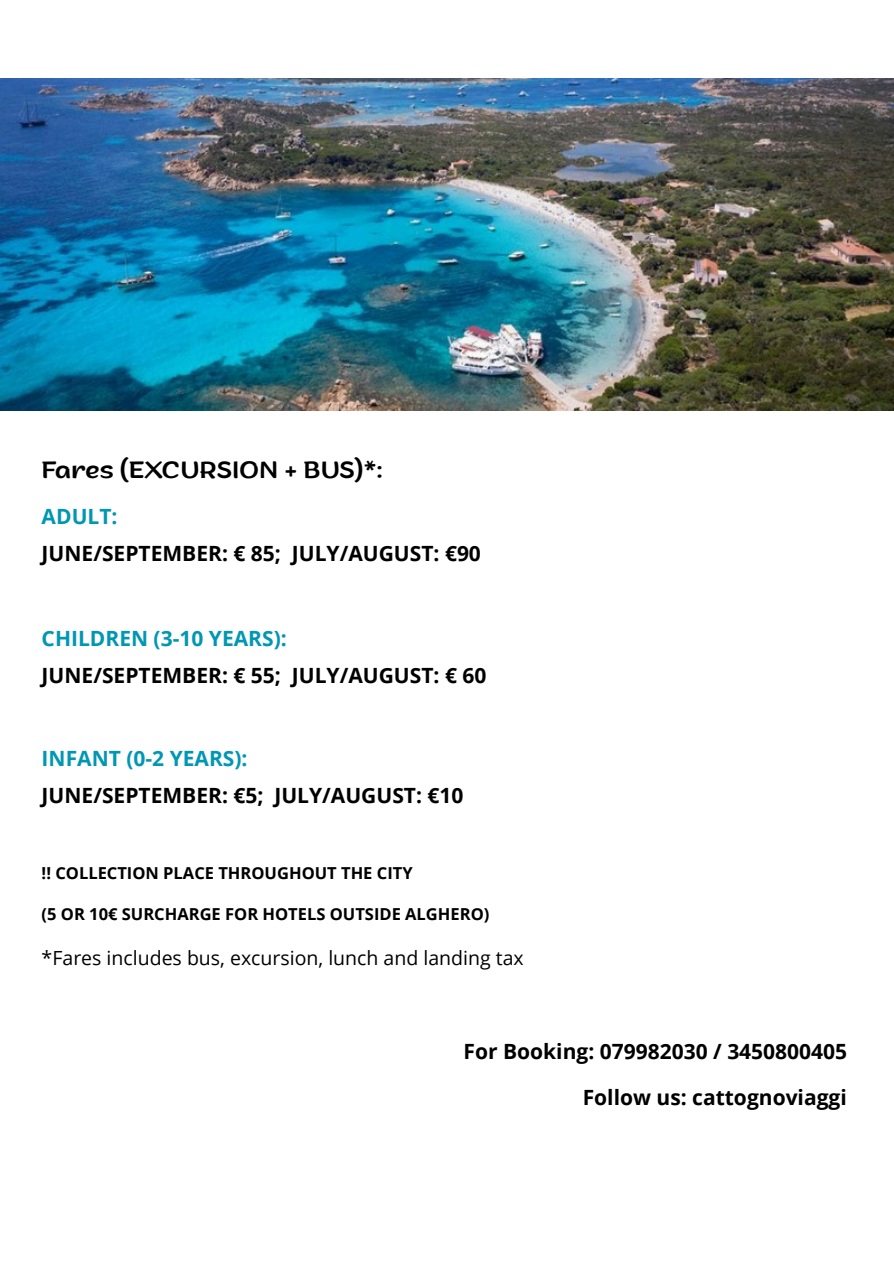
<style>
.page{position:relative;width:894px;height:1263px;background:#fff}
.page>*{position:absolute;margin:0;border:0;box-sizing:border-box;transform-origin:0 0}
.t1{font:24px "ZT Arturo";color:#000}
.t2{font:700 21px "Open Sans";color:#000}
.t3{font:700 21px "Open Sans";color:#0097b2}
.t4{font:19.5px "Open Sans";color:#000}
.t5{font:700 16.5px "Open Sans";color:#000}
</style>
<div class="page">
<img style="left:0;top:79px;width:893px;height:332px">
<h3 class="t1" style="left:42px;top:461px;width:342px">Fares (EXCURSION + BUS)*:</h3>
<h2 class="t3" style="left:42px;top:502px;width:77px">ADULT:</h2>
<h2 class="t2" style="left:42px;top:539px;width:440px">JUNE/SEPTEMBER: € 85; JULY/AUGUST: €90</h2>
<h2 class="t3" style="left:42px;top:623px;width:247px">CHILDREN (3-10 YEARS):</h2>
<h2 class="t2" style="left:42px;top:660px;width:446px">JUNE/SEPTEMBER: € 55; JULY/AUGUST: € 60</h2>
<h2 class="t3" style="left:42px;top:744px;width:207px">INFANT (0-2 YEARS):</h2>
<h2 class="t2" style="left:42px;top:781px;width:423px">JUNE/SEPTEMBER: €5; JULY/AUGUST: €10</h2>
<p class="t5" style="left:42px;top:861px;width:372px">!! COLLECTION PLACE THROUGHOUT THE CITY</p>
<p class="t5" style="left:42px;top:903px;width:449px">(5 OR 10€ SURCHARGE FOR HOTELS OUTSIDE ALGHERO)</p>
<p class="t4" style="left:42px;top:944px;width:483px">*Fares includes bus, excursion, lunch and landing tax</p>
<h2 class="t2" style="left:463px;top:1036px;width:385px">For Booking: 079982030 / 3450800405</h2>
<h2 class="t2" style="left:582px;top:1082px;width:265px">Follow us: cattognoviaggi</h2>
</div>
